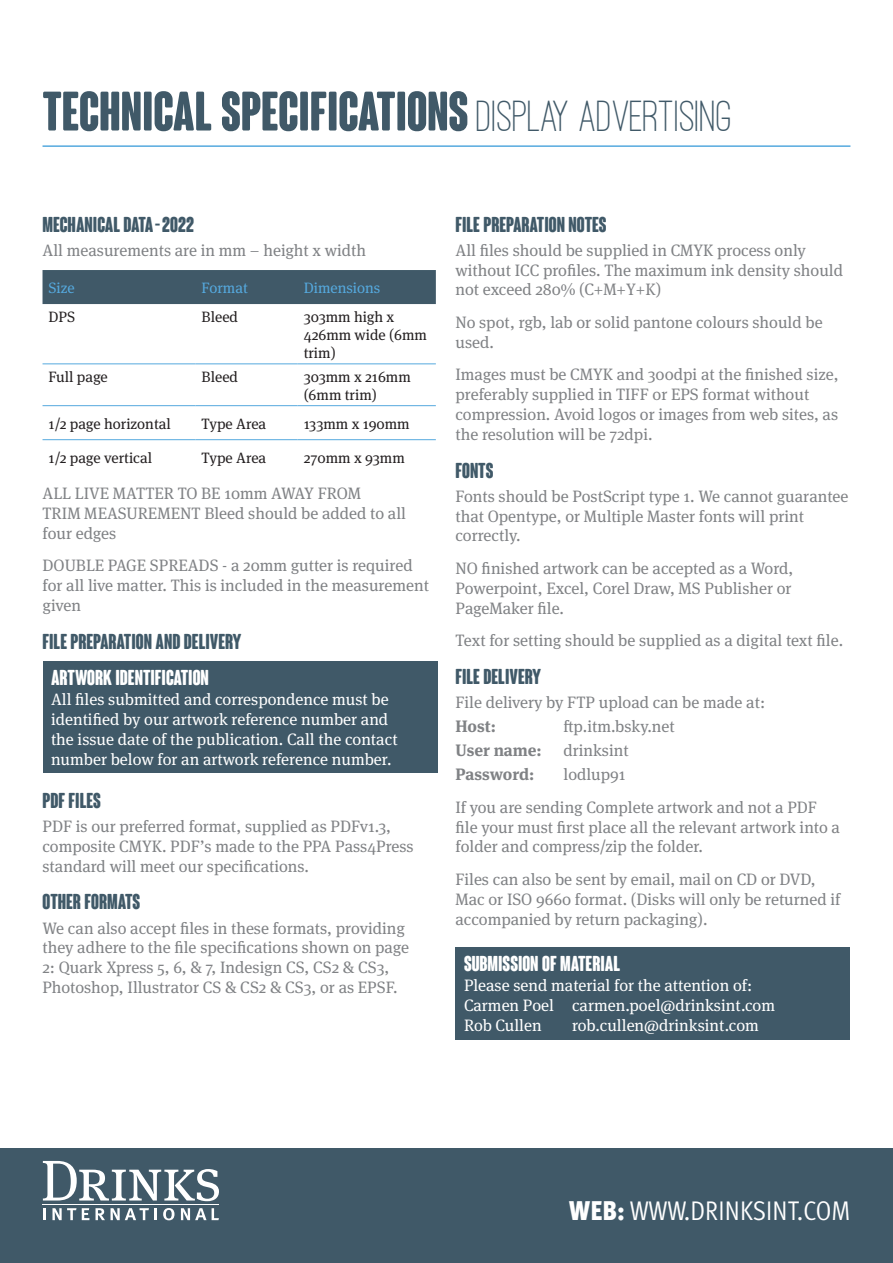
<style>
.page{position:relative;width:893px;height:1263px;background:#fff}
.page>*{position:absolute;margin:0;border:0;box-sizing:border-box;transform-origin:0 0}
.t1{font:700 condensed 54px "Coluna Rounded";color:#405968}
.t2{font:500 45px "Ostrich Sans";color:#405968}
.t3{font:27px "Meta OT Cond Norm";letter-spacing:.01em;color:#fff}
.t4{font:700 condensed 21px "Coluna Rounded";color:#405968}
.t5{font:700 condensed 21px "Coluna Rounded";color:#fff}
.t6{font:16.5px/19.8px "Meta Serif OT";color:#808285}
.t7{font:16.5px/19.8px "Meta Serif OT";color:#fff}
.t8{font:700 16.5px "Meta Serif OT";color:#808285}
.t9{font:15px/18px "Meta Serif OT";color:#231f20}
.t10{font:15px "Meta Serif OT";color:#55a9de}
.s1{font-family:"Meta OT";font-weight:900;font-stretch:condensed}
</style>
<div class="page">
<div style="left:0;top:1148px;width:893px;height:115px;background:#405968"></div>
<svg style="left:43px;top:1161px;width:176px;height:40px"></svg>
<hr style="left:43px;top:1204px;width:176px;height:1px;background:#fff">
<svg style="left:43px;top:1208px;width:2px;height:12px"></svg>
<svg style="left:52px;top:1208px;width:37px;height:12px"></svg>
<svg style="left:96px;top:1208px;width:9px;height:12px"></svg>
<svg style="left:111px;top:1208px;width:46px;height:12px"></svg>
<svg style="left:163px;top:1208px;width:11px;height:12px"></svg>
<svg style="left:181px;top:1208px;width:38px;height:12px"></svg>
<hr style="left:43px;top:145px;width:807px;height:2px;background:#55a9de">
<div style="left:43px;top:270px;width:393px;height:34px;background:#405968"></div>
<hr style="left:43px;top:363px;width:153px;height:1px;background:#55a9de">
<hr style="left:196px;top:363px;width:102px;height:1px;background:#55a9de">
<hr style="left:298px;top:363px;width:138px;height:1px;background:#55a9de">
<hr style="left:43px;top:405px;width:153px;height:1px;background:#55a9de">
<hr style="left:196px;top:405px;width:102px;height:1px;background:#55a9de">
<hr style="left:298px;top:405px;width:138px;height:1px;background:#55a9de">
<hr style="left:43px;top:439px;width:153px;height:1px;background:#55a9de">
<hr style="left:196px;top:439px;width:102px;height:1px;background:#55a9de">
<hr style="left:298px;top:439px;width:138px;height:1px;background:#55a9de">
<div style="left:43px;top:661px;width:394px;height:112px;background:#405968"></div>
<div style="left:455px;top:947px;width:395px;height:92px;background:#405968"></div>
<p class="t1" style="left:43px;top:82px;width:427px">TECHNICAL SPECIFICATIONS</p>
<p class="t2" style="left:476px;top:94px;width:257px">DISPLAY ADVERTISING</p>
<p class="t4" style="left:43px;top:213px;width:153px">MECHANICAL DATA - 2O22</p>
<p class="t6" style="left:43px;top:240px;width:325px">All measurements are in mm – height x width</p>
<p class="t10" style="left:49px;top:279px;width:28px">Size</p>
<p class="t10" style="left:202px;top:279px;width:48px">Format</p>
<p class="t10" style="left:304px;top:279px;width:78px">Dimensions</p>
<p class="t9" style="left:49px;top:308px;width:28px">DPS</p>
<p class="t9" style="left:202px;top:308px;width:38px">Bleed</p>
<p class="t9" style="left:304px;top:308px;width:125px">303mm high x<br>426mm wide (6mm trim)</p>
<p class="t9" style="left:49px;top:368px;width:61px">Full page</p>
<p class="t9" style="left:202px;top:368px;width:38px">Bleed</p>
<p class="t9" style="left:304px;top:368px;width:109px">303mm x 216mm (6mm trim)</p>
<p class="t9" style="left:49px;top:415px;width:124px">1/2 page horizontal</p>
<p class="t9" style="left:202px;top:415px;width:66px">Type Area</p>
<p class="t9" style="left:304px;top:415px;width:108px">133mm x 190mm</p>
<p class="t9" style="left:49px;top:449px;width:105px">1/2 page vertical</p>
<p class="t9" style="left:202px;top:449px;width:66px">Type Area</p>
<p class="t9" style="left:304px;top:449px;width:103px">270mm x 93mm</p>
<p class="t6" style="left:43px;top:484px;width:320px">ALL LIVE MATTER TO BE 10mm AWAY FROM</p>
<p class="t6" style="left:43px;top:503px;width:365px">TRIM MEASUREMENT Bleed should be added to all</p>
<p class="t6" style="left:43px;top:523px;width:75px">four edges</p>
<p class="t6" style="left:43px;top:556px;width:372px">DOUBLE PAGE SPREADS - a 20mm gutter is required</p>
<p class="t6" style="left:43px;top:576px;width:388px">for all live matter. This is included in the measurement</p>
<p class="t6" style="left:43px;top:595px;width:40px">given</p>
<p class="t4" style="left:43px;top:630px;width:201px">FILE PREPARATION AND DELIVERY</p>
<p class="t5" style="left:51px;top:666px;width:159px">ARTWORK IDENTIFICATION</p>
<p class="t7" style="left:51px;top:690px;width:348px">All files submitted and correspondence must be identified by our artwork reference number and the issue date of the publication. Call the contact number below for an artwork reference number.</p>
<p class="t4" style="left:43px;top:789px;width:60px">PDF FILES</p>
<p class="t6" style="left:43px;top:816px;width:373px">PDF is our preferred format, supplied as PDFv1.3, composite CMYK. PDF’s made to the PPA Pass4Press standard will meet our specifications.</p>
<p class="t4" style="left:43px;top:891px;width:99px">OTHER FORMATS</p>
<p class="t6" style="left:43px;top:918px;width:368px">We can also accept files in these formats, providing they adhere to the file specifications shown on page 2: Quark Xpress 5, 6, &amp; 7, Indesign CS, CS2 &amp; CS3, Photoshop, Illustrator CS &amp; CS2 &amp; CS3, or as EPSF.</p>
<p class="t4" style="left:455px;top:213px;width:153px">FILE PREPARATION NOTES</p>
<p class="t6" style="left:455px;top:240px;width:389px">All files should be supplied in CMYK process only without ICC profiles. The maximum ink density should not exceed 280% (C+M+Y+K)</p>
<p class="t6" style="left:455px;top:313px;width:369px">No spot, rgb, lab or solid pantone colours should be used.</p>
<p class="t6" style="left:455px;top:365px;width:385px">Images must be CMYK and 300dpi at the finished size, preferably supplied in TIFF or EPS format without compression. Avoid logos or images from web sites, as the resolution will be 72dpi.</p>
<p class="t4" style="left:455px;top:459px;width:40px">FONTS</p>
<p class="t6" style="left:455px;top:486px;width:394px">Fonts should be PostScript type 1. We cannot guarantee that Opentype, or Multiple Master fonts will print correctly.</p>
<p class="t6" style="left:455px;top:559px;width:339px;text-align:justify">NO finished artwork can be accepted as a Word, Powerpoint, Excel, Corel Draw, MS Publisher or PageMaker file.</p>
<p class="t6" style="left:455px;top:631px;width:389px">Text for setting should be supplied as a digital text file.</p>
<p class="t4" style="left:455px;top:665px;width:87px">FILE DELIVERY</p>
<p class="t6" style="left:455px;top:693px;width:311px">File delivery by FTP upload can be made at:</p>
<p class="t8" style="left:455px;top:716px;width:42px">Host:</p>
<p class="t6" style="left:563px;top:717px;width:113px">ftp.itm.bsky.net</p>
<p class="t8" style="left:455px;top:740px;width:88px">User name:</p>
<p class="t6" style="left:563px;top:741px;width:67px">drinksint</p>
<p class="t8" style="left:455px;top:764px;width:80px">Password:</p>
<p class="t6" style="left:563px;top:765px;width:63px">lodlup91</p>
<p class="t6" style="left:455px;top:797px;width:386px">If you are sending Complete artwork and not a PDF file your must first place all the relevant artwork into a folder and compress/zip the folder.</p>
<p class="t6" style="left:455px;top:870px;width:386px">Files can also be sent by email, mail on CD or DVD,<br>Mac or ISO 9660 format. (Disks will only be returned if accompanied by return packaging).</p>
<p class="t5" style="left:464px;top:953px;width:158px">SUBMISSION OF MATERIAL</p>
<p class="t7" style="left:464px;top:976px;width:290px">Please send material for the attention of:</p>
<p class="t7" style="left:464px;top:996px;width:313px">Carmen Poel carmen.poel@drinksint.com</p>
<p class="t7" style="left:464px;top:1015px;width:79px">Rob Cullen</p>
<p class="t7" style="left:572px;top:1015px;width:188px">rob.cullen@drinksint.com</p>
<h3 class="t3" style="left:569px;top:1194px;width:283px"><span class="s1">WEB:</span> WWW.DRINKSINT.COM</h3>
</div>
